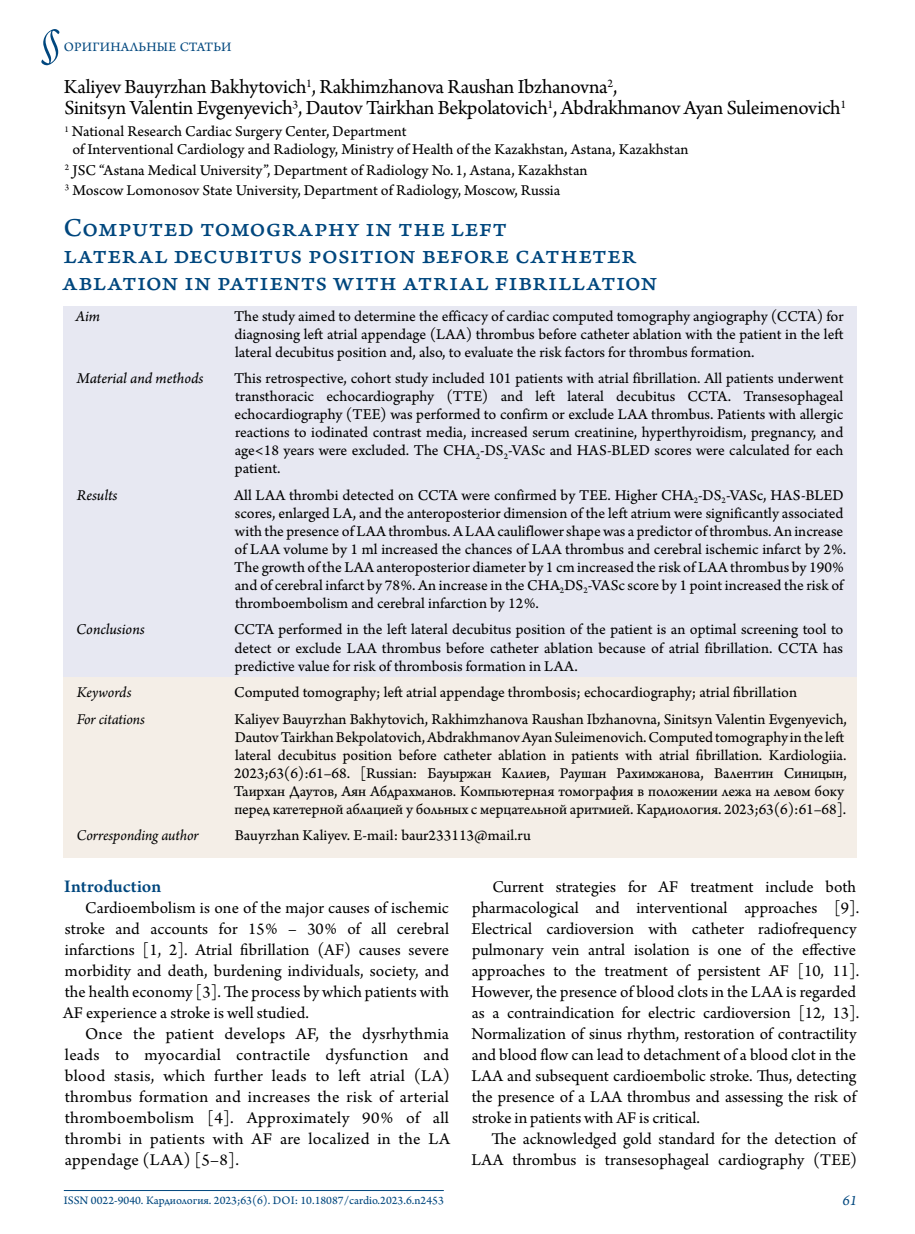
<style>
.page{position:relative;width:915px;height:1234px;background:#fff}
.page>*{position:absolute;margin:0;border:0;box-sizing:border-box;transform-origin:0 0}
.t1{font:54px "Arno Pro Light Italic Display";color:#00477e}
.t2{font:27px/27px "Arno Pro Caption";letter-spacing:.015em;color:#00477e}
.t3{font:21px/21px "Arno Pro";letter-spacing:-.015em;color:#000}
.t4{font:600 18.75px "Arno Pro";color:#00477e}
.t5{font:17.25px/21px "Arno Pro";color:#000;text-align:justify}
.t6{font:15.75px/18px "Arno Pro Sm Text";letter-spacing:-.005em;color:#000}
.t7{font:15.75px "Arno Pro Italic Sm Text";letter-spacing:-.005em;color:#000}
.t8{font:italic 15.75px "Arno Pro";letter-spacing:-.005em;color:#000}
.t9{font:15px "Arno Pro Italic Sm Text";color:#00477e}
.t10{font:13.5px "Arno Pro Sm Text";letter-spacing:.01em;color:#00477e}
.t11{font:12px "Arno Pro Sm Text";color:#00477e}
</style>
<div class="page">
<hr style="left:64px;top:1189px;width:379px;height:1px;background:#00477e">
<div style="left:64px;top:306px;width:792px;height:68px;background:#e7e8f2"></div>
<div style="left:64px;top:368px;width:792px;height:123px;background:#e7e8f2"></div>
<div style="left:64px;top:485px;width:792px;height:140px;background:#e7e8f2"></div>
<div style="left:64px;top:619px;width:792px;height:69px;background:#e7e8f2"></div>
<div style="left:64px;top:677px;width:792px;height:37px;background:#f4eee7"></div>
<div style="left:64px;top:708px;width:792px;height:123px;background:#f4eee7"></div>
<div style="left:64px;top:825px;width:792px;height:32px;background:#f4eee7"></div>
<h1 class="t1" style="left:40px;top:12px;width:22px">§</h1>
<p class="t10" style="left:64px;top:39px;width:169px">ОРИГИНАЛЬНЫЕ СТАТЬИ</p>
<h3 class="t3" style="left:64px;top:77px;width:783px">Kaliyev Bauyrzhan Bakhytovich<sup>1</sup>, Rakhimzhanova Raushan Ibzhanovna<sup>2</sup>,<br>Sinitsyn Valentin Evgenyevich<sup>3</sup>, Dautov Tairkhan Bekpolatovich<sup>1</sup>, Abdrakhmanov Ayan Suleimenovich<sup>1</sup></h3>
<p class="t6" style="left:72px;top:123px;width:617px;text-indent:-8px"><sup>1</sup> National Research Cardiac Surgery Center, Department<br>of Interventional Cardiology and Radiology, Ministry of Health of the Kazakhstan, Astana, Kazakhstan</p>
<p class="t6" style="left:65px;top:160px;width:524px;line-height:20.1px"><sup>2</sup> JSC “Astana Medical University”, Department of Radiology No. 1, Astana, Kazakhstan<br><sup>3</sup> Moscow Lomonosov State University, Department of Radiology, Moscow, Russia</p>
<h2 class="t2" style="left:62px;top:215px;width:596px">Computed tomography in the left<br>lateral decubitus position before catheter ablation in patients with atrial fibrillation</h2>
<p class="t7" style="left:75px;top:307px;width:26px">Aim</p>
<p class="t6" style="left:234px;top:308px;width:611px;text-align:justify">The study aimed to determine the efficacy of cardiac computed tomography angiography (CCTA) for diagnosing left atrial appendage (LAA) thrombus before catheter ablation with the patient in the left lateral decubitus position and, also, to evaluate the risk factors for thrombus formation.</p>
<p class="t7" style="left:77px;top:369px;width:128px">Material and methods</p>
<p class="t6" style="left:234px;top:370px;width:611px;text-align:justify">This retrospective, cohort study included 101 patients with atrial fibrillation. All patients underwent transthoracic echocardiography (TTE) and left lateral decubitus CCTA. Transesophageal echocardiography (TEE) was performed to confirm or exclude LAA thrombus. Patients with allergic reactions to iodinated contrast media, increased serum creatinine, hyperthyroidism, pregnancy, and age&lt;18 years were excluded. The CHA<sub>2</sub>‑DS<sub>2</sub>‑VASc and HAS-BLED scores were calculated for each patient.</p>
<p class="t7" style="left:77px;top:486px;width:42px">Results</p>
<p class="t6" style="left:234px;top:487px;width:613px">All LAA thrombi detected on CCTA were confirmed by TEE. Higher CHA<sub>2</sub>‑DS<sub>2</sub>‑VASc, HAS-BLED scores, enlarged LA, and the anteroposterior dimension of the left atrium were significantly associated with the presence of LAA thrombus. A LAA cauliflower shape was a predictor of thrombus. An increase of LAA volume by 1 ml increased the chances of LAA thrombus and cerebral ischemic infarct by 2%.<br>The growth of the LAA anteroposterior diameter by 1 cm increased the risk of LAA thrombus by 190% and of cerebral infarct by 78%. An increase in the CHA<sub>2</sub>DS<sub>2</sub>‑VASc score by 1 point increased the risk of thromboembolism and cerebral infarction by 12%.</p>
<p class="t7" style="left:76px;top:620px;width:70px">Conclusions</p>
<p class="t6" style="left:234px;top:621px;width:610px;text-align:justify">CCTA performed in the left lateral decubitus position of the patient is an optimal screening tool to detect or exclude LAA thrombus before catheter ablation because of atrial fibrillation. CCTA has predictive value for risk of thrombosis formation in LAA.</p>
<p class="t8" style="left:77px;top:683px;width:56px">Keywords</p>
<p class="t6" style="left:234px;top:684px;width:564px">Computed tomography; left atrial appendage thrombosis; echocardiography; atrial fibrillation</p>
<p class="t8" style="left:77px;top:709px;width:70px">For citations</p>
<p class="t6" style="left:234px;top:710px;width:614px">Kaliyev Bauyrzhan Bakhytovich, Rakhimzhanova Raushan Ibzhanovna, Sinitsyn Valentin Evgenyevich, Dautov Tairkhan Bekpolatovich, Abdrakhmanov Ayan Suleimenovich. Computed tomography in the left lateral decubitus position before catheter ablation in patients with atrial fibrillation. Kardiologiia.<br>2023;63(6):61–68. [Russian: Бауыржан Калиев, Раушан Рахимжанова, Валентин Синицын, Таирхан Даутов, Аян Абдрахманов. Компьютерная томография в положении лежа на левом боку перед катетерной аблацией у больных с мерцательной аритмией. Кардиология. 2023;63(6):61–68].</p>
<p class="t8" style="left:77px;top:826px;width:124px">Corresponding author</p>
<p class="t6" style="left:234px;top:827px;width:298px">Bauyrzhan Kaliyev. E-mail: baur233113@mail.ru</p>
<p class="t4" style="left:64px;top:875px;width:98px">Introduction</p>
<p class="t5" style="left:63px;top:897px;width:387px;text-indent:22px">Cardioembolism is one of the major causes of ischemic stroke and accounts for 15% – 30% of all cerebral infarctions [1, 2]. Atrial fibrillation (AF) causes severe morbidity and death, burdening individuals, society, and the health economy [3]. The process by which patients with AF experience a stroke is well studied.</p>
<p class="t5" style="left:65px;top:1023px;width:387px;text-indent:20px">Once the patient develops AF, the dysrhythmia leads to myocardial contractile dysfunction and blood stasis, which further leads to left atrial (LA) thrombus formation and increases the risk of arterial thromboembolism [4]. Approximately 90% of all thrombi in patients with AF are localized in the LA appendage (LAA) [5–8].</p>
<p class="t5" style="left:471px;top:876px;width:389px;text-align:left;text-indent:21px">Current strategies for AF treatment include both pharmacological and interventional approaches [9].<br>Electrical cardioversion with catheter radiofrequency pulmonary vein antral isolation is one of the effective approaches to the treatment of persistent AF [10, 11].<br>However, the presence of blood clots in the LAA is regarded as a contraindication for electric cardioversion [12, 13].<br>Normalization of sinus rhythm, restoration of contractility and blood flow can lead to detachment of a blood clot in the LAA and subsequent cardioembolic stroke. Thus, detecting the presence of a LAA thrombus and assessing the risk of stroke in patients with AF is critical.</p>
<p class="t5" style="left:471px;top:1128px;width:387px;text-align:right">The acknowledged gold standard for the detection of<br>LAA thrombus is transesophageal cardiography (TEE)</p>
<p class="t11" style="left:64px;top:1192px;width:381px">ISSN 0022-9040. Кардиология. 2023;63(6). DOI: 10.18087/cardio.2023.6.n2453</p>
<p class="t9" style="left:842px;top:1190px;width:16px">61</p>
</div>
